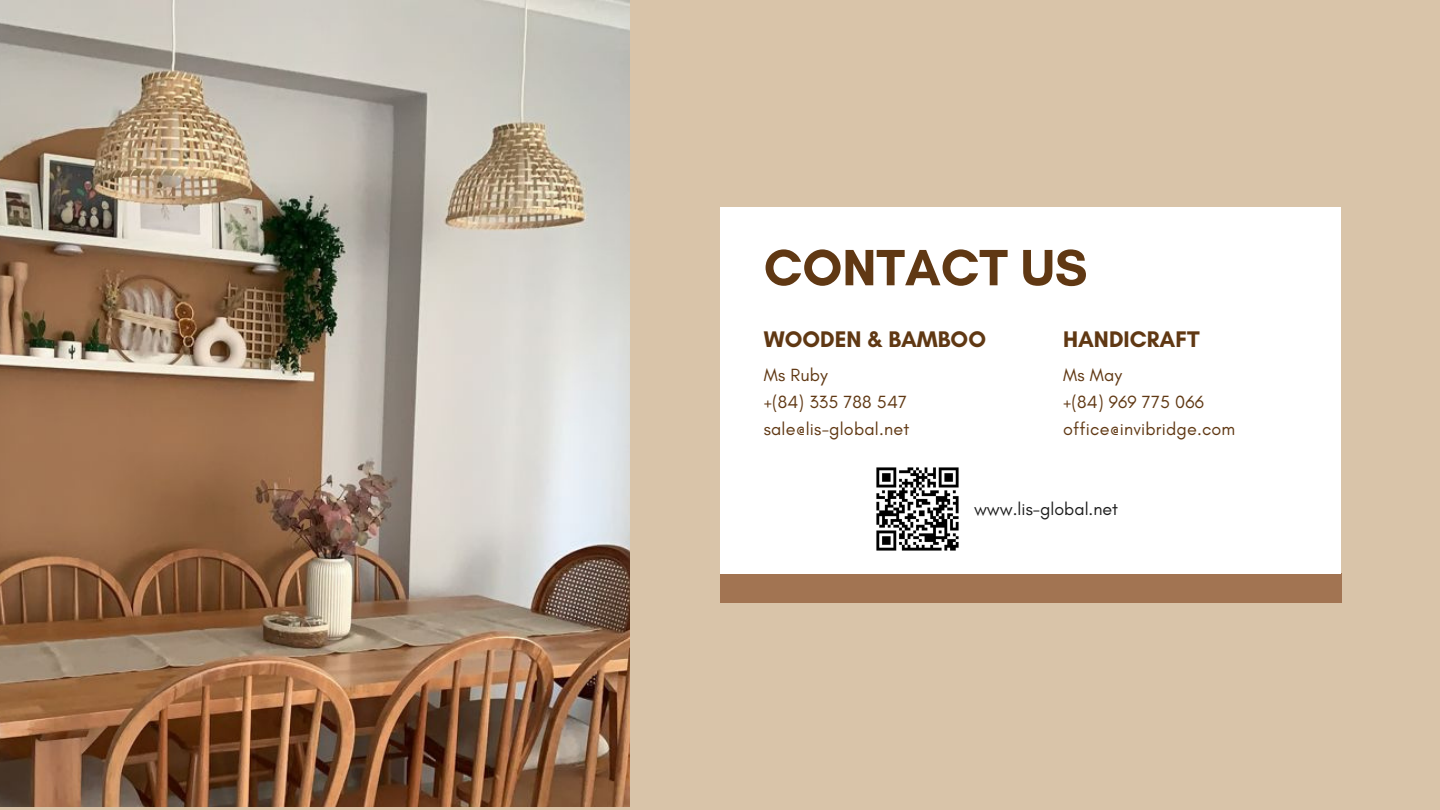
<style>
.page{position:relative;width:1440px;height:810px;background:#d9c4a9}
.page>*{position:absolute;margin:0;border:0;box-sizing:border-box;transform-origin:0 0}
.t1{font:700 52px "Glacial Indifference";color:#603813}
.t2{font:700 23px "Glacial Indifference";color:#603813}
.t3{font:18px/27px "Glacial Indifference";letter-spacing:.01em;color:#603813}
.t4{font:17.9px "Glacial Indifference";color:#1d1d1d}
</style>
<div class="page">
<img style="left:0;top:0;width:629px;height:807px">
<div style="left:720px;top:573px;width:622px;height:30px;background:#a27452"></div>
<div style="left:720px;top:207px;width:621px;height:367px;background:#fff"></div>
<img style="left:876px;top:467px;width:83px;height:84px">
<h1 class="t1" style="left:764px;top:236px;width:325px">CONTACT US</h1>
<p class="t2" style="left:764px;top:325px;width:224px">WOODEN &amp; BAMBOO</p>
<p class="t3" style="left:764px;top:361px;width:147px">Ms Ruby<br>+(84) 335 788 547 sale@lis-global.net</p>
<p class="t2" style="left:1063px;top:325px;width:138px">HANDICRAFT</p>
<p class="t3" style="left:1063px;top:361px;width:174px">Ms May<br>+(84) 969 775 066 office@invibridge.com</p>
<p class="t4" style="left:974px;top:498px;width:146px">www.lis-global.net</p>
</div>
